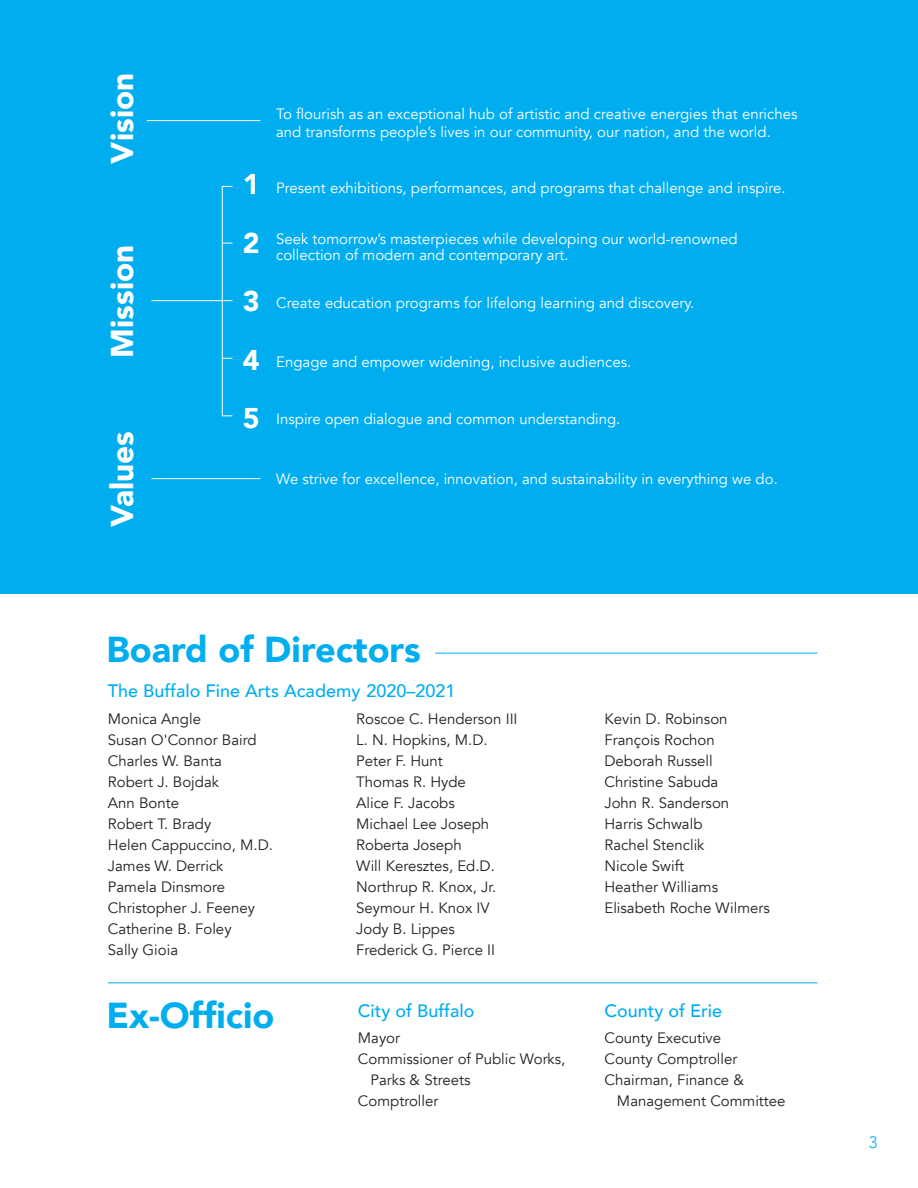
<style>
.page{position:relative;width:918px;height:1188px;background:#fff}
.page>*{position:absolute;margin:0;border:0;box-sizing:border-box;transform-origin:0 0}
.Body__11_pt__AvLight{font:900 36px "Avenir";color:#00aeef}
.Body__11_pt__AvLight-2{font:900 31.5px "Avenir";color:#fff}
.Body__11_pt__AvLight-3{font:900 28.5px/58.5px "Avenir";color:#fff}
.Body__11_pt__AvLight-4{font:500 18px "Avenir";color:#00aeef}
.Body__11_pt__AvLight-5{font:300 16.5px "Avenir";color:#00aeef}
.Body__11_pt__AvLight-6{font:15px/21px "Avenir";color:#231f20}
.Body__11_pt__AvLight-7{font:15px/18px "Avenir";color:#fff}
</style>
<div class="page">
<div style="left:0;top:0;width:918px;height:594px;background:#00aeef"></div>
<hr style="left:151px;top:300px;width:81px;height:1px;background:#fff">
<hr style="left:222px;top:186px;width:1px;height:230px;background:#fff">
<hr style="left:147px;top:120px;width:113px;height:1px;background:#fff">
<hr style="left:151px;top:478px;width:109px;height:1px;background:#fff">
<hr style="left:108px;top:982px;width:710px;height:1px;background:#00aeef">
<hr style="left:435px;top:653px;width:383px;height:1px;background:#00aeef">
<p class="Body__11_pt__AvLight-2" style="left:95px;top:164px;width:92px;rotate:-90deg">Vision</p>
<p class="Body__11_pt__AvLight-2" style="left:95px;top:358px;width:114px;rotate:-90deg">Mission</p>
<p class="Body__11_pt__AvLight-2" style="left:95px;top:527px;width:98px;rotate:-90deg">Values</p>
<p class="Body__11_pt__AvLight-3" style="left:243px;top:154px;width:18px">1<br>2</p>
<p class="Body__11_pt__AvLight-3" style="left:243px;top:271px;width:18px">3</p>
<p class="Body__11_pt__AvLight-3" style="left:243px;top:330px;width:18px">4</p>
<p class="Body__11_pt__AvLight-3" style="left:243px;top:388px;width:18px">5</p>
<p class="Body__11_pt__AvLight-7" style="left:276px;top:105px;width:523px">To flourish as an exceptional hub of artistic and creative energies that enriches and transforms people’s lives in our community, our nation, and the world.</p>
<p class="Body__11_pt__AvLight-7" style="left:276px;top:179px;width:511px">Present exhibitions, performances, and programs that challenge and inspire.</p>
<p class="Body__11_pt__AvLight-7" style="left:276px;top:231px;width:463px;line-height:16.5px">Seek tomorrow’s masterpieces while developing our world-renowned collection of modern and contemporary art.</p>
<p class="Body__11_pt__AvLight-7" style="left:276px;top:294px;width:420px">Create education programs for lifelong learning and discovery.</p>
<p class="Body__11_pt__AvLight-7" style="left:276px;top:353px;width:357px">Engage and empower widening, inclusive audiences.</p>
<p class="Body__11_pt__AvLight-7" style="left:276px;top:410px;width:346px">Inspire open dialogue and common understanding.</p>
<p class="Body__11_pt__AvLight-7" style="left:276px;top:470px;width:503px">We strive for excellence, innovation, and sustainability in everything we do.</p>
<p class="Body__11_pt__AvLight" style="left:106px;top:618px;width:316px">Board of Directors</p>
<p class="Body__11_pt__AvLight-4" style="left:108px;top:675px;width:349px">The Buffalo Fine Arts Academy 2020–2021</p>
<p class="Body__11_pt__AvLight-6" style="left:108px;top:708px;width:95px">Monica Angle</p>
<p class="Body__11_pt__AvLight-6" style="left:108px;top:729px;width:150px">Susan O'Connor Baird</p>
<p class="Body__11_pt__AvLight-6" style="left:108px;top:750px;width:115px">Charles W. Banta</p>
<p class="Body__11_pt__AvLight-6" style="left:108px;top:771px;width:113px">Robert J. Bojdak</p>
<p class="Body__11_pt__AvLight-6" style="left:108px;top:792px;width:73px">Ann Bonte</p>
<p class="Body__11_pt__AvLight-6" style="left:108px;top:813px;width:105px">Robert T. Brady</p>
<p class="Body__11_pt__AvLight-6" style="left:108px;top:834px;width:167px">Helen Cappuccino, M.D.</p>
<p class="Body__11_pt__AvLight-6" style="left:108px;top:855px;width:117px">James W. Derrick</p>
<p class="Body__11_pt__AvLight-6" style="left:108px;top:876px;width:119px">Pamela Dinsmore</p>
<p class="Body__11_pt__AvLight-6" style="left:108px;top:897px;width:149px">Christopher J. Feeney</p>
<p class="Body__11_pt__AvLight-6" style="left:108px;top:918px;width:125px">Catherine B. Foley</p>
<p class="Body__11_pt__AvLight-6" style="left:108px;top:939px;width:72px">Sally Gioia</p>
<p class="Body__11_pt__AvLight-6" style="left:356px;top:708px;width:163px">Roscoe C. Henderson III</p>
<p class="Body__11_pt__AvLight-6" style="left:356px;top:729px;width:133px">L. N. Hopkins, M.D.</p>
<p class="Body__11_pt__AvLight-6" style="left:356px;top:750px;width:88px">Peter F. Hunt</p>
<p class="Body__11_pt__AvLight-6" style="left:356px;top:771px;width:111px">Thomas R. Hyde</p>
<p class="Body__11_pt__AvLight-6" style="left:356px;top:792px;width:100px">Alice F. Jacobs</p>
<p class="Body__11_pt__AvLight-6" style="left:356px;top:813px;width:135px">Michael Lee Joseph</p>
<p class="Body__11_pt__AvLight-6" style="left:356px;top:834px;width:107px">Roberta Joseph</p>
<p class="Body__11_pt__AvLight-6" style="left:356px;top:855px;width:140px">Will Keresztes, Ed.D.</p>
<p class="Body__11_pt__AvLight-6" style="left:356px;top:876px;width:142px">Northrup R. Knox, Jr.</p>
<p class="Body__11_pt__AvLight-6" style="left:356px;top:897px;width:135px">Seymour H. Knox IV</p>
<p class="Body__11_pt__AvLight-6" style="left:356px;top:918px;width:100px">Jody B. Lippes</p>
<p class="Body__11_pt__AvLight-6" style="left:356px;top:939px;width:141px">Frederick G. Pierce II</p>
<p class="Body__11_pt__AvLight-6" style="left:604px;top:708px;width:125px">Kevin D. Robinson</p>
<p class="Body__11_pt__AvLight-6" style="left:604px;top:729px;width:112px">François Rochon</p>
<p class="Body__11_pt__AvLight-6" style="left:604px;top:750px;width:110px">Deborah Russell</p>
<p class="Body__11_pt__AvLight-6" style="left:604px;top:771px;width:115px">Christine Sabuda</p>
<p class="Body__11_pt__AvLight-6" style="left:604px;top:792px;width:126px">John R. Sanderson</p>
<p class="Body__11_pt__AvLight-6" style="left:604px;top:813px;width:100px">Harris Schwalb</p>
<p class="Body__11_pt__AvLight-6" style="left:604px;top:834px;width:102px">Rachel Stenclik</p>
<p class="Body__11_pt__AvLight-6" style="left:604px;top:855px;width:81px">Nicole Swift</p>
<p class="Body__11_pt__AvLight-6" style="left:604px;top:876px;width:115px">Heather Williams</p>
<p class="Body__11_pt__AvLight-6" style="left:604px;top:897px;width:167px">Elisabeth Roche Wilmers</p>
<p class="Body__11_pt__AvLight" style="left:106px;top:984px;width:169px">Ex-Officio</p>
<p class="Body__11_pt__AvLight-4" style="left:358px;top:995px;width:118px">City of Buffalo</p>
<p class="Body__11_pt__AvLight-4" style="left:604px;top:995px;width:119px">County of Erie</p>
<p class="Body__11_pt__AvLight-6" style="left:358px;top:1027px;width:44px">Mayor</p>
<p class="Body__11_pt__AvLight-6" style="left:370px;top:1048px;width:196px;text-indent:-13px">Commissioner of Public Works,<br>Parks &amp; Streets</p>
<p class="Body__11_pt__AvLight-6" style="left:358px;top:1090px;width:82px">Comptroller</p>
<p class="Body__11_pt__AvLight-6" style="left:604px;top:1027px;width:118px">County Executive</p>
<p class="Body__11_pt__AvLight-6" style="left:604px;top:1048px;width:135px">County Comptroller</p>
<p class="Body__11_pt__AvLight-6" style="left:617px;top:1069px;width:170px;text-indent:-13px">Chairman, Finance &amp;<br>Management Committee</p>
<p class="Body__11_pt__AvLight-5" style="left:869px;top:1132px;width:10px">3</p>
</div>
